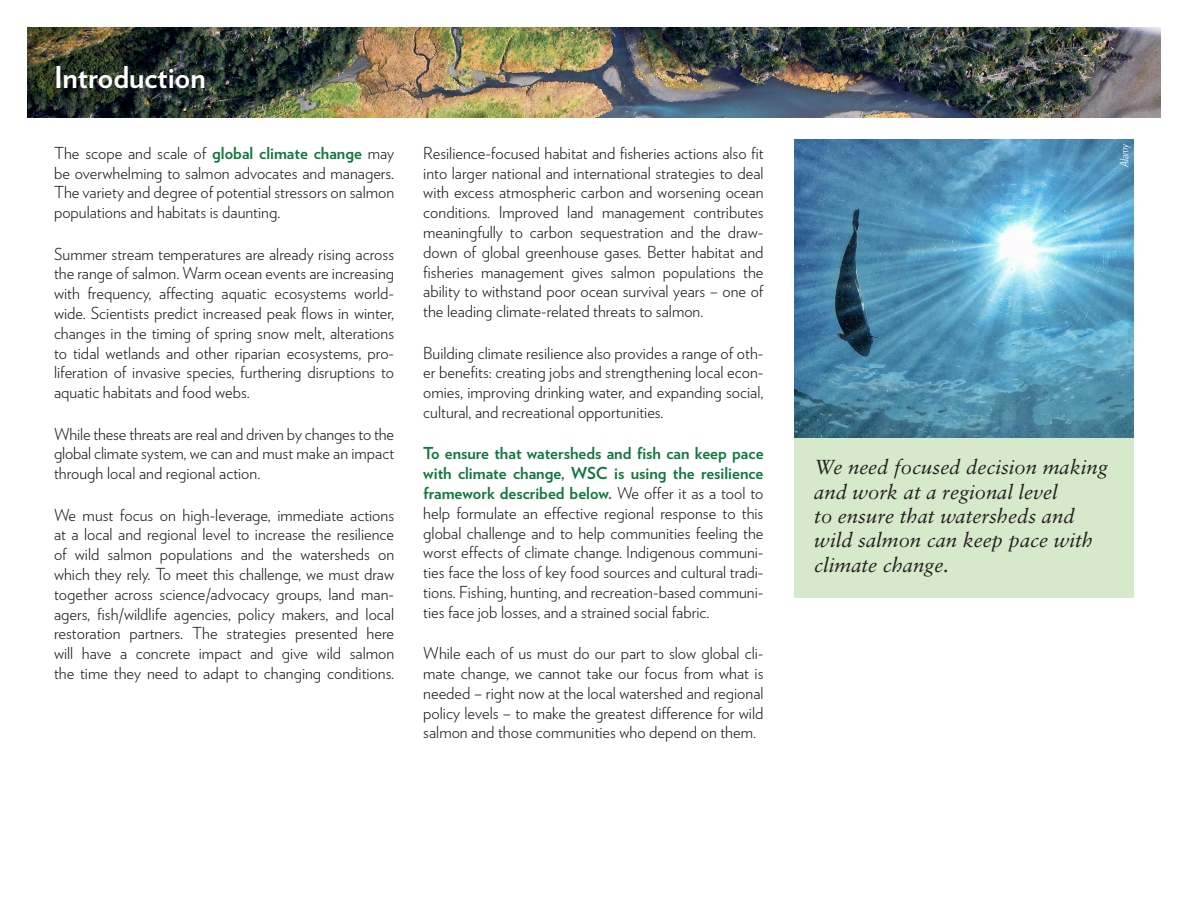
<style>
.page{position:relative;width:1188px;height:918px;background:#fff}
.page>*{position:absolute;margin:0;border:0;box-sizing:border-box;transform-origin:0 0}
.Header_climate{font:700 30px "Verlag";color:#fff}
.Pullquote{font:italic 20.25px/24.3px "Sabon LT Std";color:#231f20}
.Body_climate{font:300 16.5px/19.8px "Verlag";color:#231f20;text-align:justify}
.t1{font:italic 300 12px "Verlag Condensed";color:#fff}
.s1{font-weight:700;color:#11773e}
</style>
<div class="page">
<div style="left:795px;top:437px;width:339px;height:161px;background:#d7e9cb"></div>
<img style="left:795px;top:139px;width:339px;height:298px">
<img style="left:27px;top:27px;width:1134px;height:91px">
<p class="Header_climate" style="left:54px;top:53px;width:153px">Introduction</p>
<p class="Body_climate" style="left:54px;top:142px;width:342px">The scope and scale of <span class="s1">global climate change</span> may be overwhelming to salmon advocates and managers.<br>The variety and degree of potential stressors on salmon populations and habitats is daunting.</p>
<p class="Body_climate" style="left:54px;top:243px;width:342px">Summer stream temperatures are already rising across the range of salmon. Warm ocean events are increasing with frequency, affecting aquatic ecosystems world&shy;wide. Scientists predict increased peak flows in winter, changes in the timing of spring snow melt, alterations to tidal wetlands and other riparian ecosystems, pro&shy;liferation of invasive species, furthering disruptions to aquatic habitats and food webs.</p>
<p class="Body_climate" style="left:54px;top:423px;width:342px">While these threats are real and driven by changes to the global climate system, we can and must make an impact through local and regional action.</p>
<p class="Body_climate" style="left:54px;top:504px;width:342px">We must focus on high-leverage, immediate actions at a local and regional level to increase the resilience of wild salmon populations and the watersheds on which they rely. To meet this challenge, we must draw together across science/advocacy groups, land man&shy;agers, fish/wildlife agencies, policy makers, and local restoration partners. The strategies presented here will have a concrete impact and give wild salmon the time they need to adapt to changing conditions.</p>
<p class="Body_climate" style="left:423px;top:142px;width:342px">Resilience-focused habitat and fisheries actions also fit into larger national and international strategies to deal with excess atmospheric carbon and worsening ocean conditions. Improved land management contributes meaningfully to carbon sequestration and the draw&shy;down of global greenhouse gases. Better habitat and fisheries management gives salmon populations the ability to withstand poor ocean survival years – one of the leading climate-related threats to salmon.</p>
<p class="Body_climate" style="left:423px;top:342px;width:342px">Building climate resilience also provides a range of oth&shy;er benefits: creating jobs and strengthening local econ&shy;omies, improving drinking water, and expanding social, cultural, and recreational opportunities.</p>
<p class="Body_climate" style="left:423px;top:443px;width:342px"><span class="s1">To ensure that watersheds and fish can keep pace with climate change, WSC is using the resilience framework described below.</span> We offer it as a tool to help formulate an effective regional response to this global challenge and to help communities feeling the worst effects of climate change. Indigenous communi&shy;ties face the loss of key food sources and cultural tradi&shy;tions. Fishing, hunting, and recreation-based communi&shy;ties face job losses, and a strained social fabric.</p>
<p class="Body_climate" style="left:423px;top:642px;width:342px">While each of us must do our part to slow global cli&shy;mate change, we cannot take our focus from what is needed – right now at the local watershed and regional policy levels – to make the greatest difference for wild salmon and those communities who depend on them.</p>
<p class="t1" style="left:1116px;top:167px;width:25px;rotate:-90deg">Alamy</p>
<p class="Pullquote" style="left:814px;top:455px;width:295px">We need focused decision making and work at a regional level<br>to ensure that watersheds and wild salmon can keep pace with climate change.</p>
</div>
